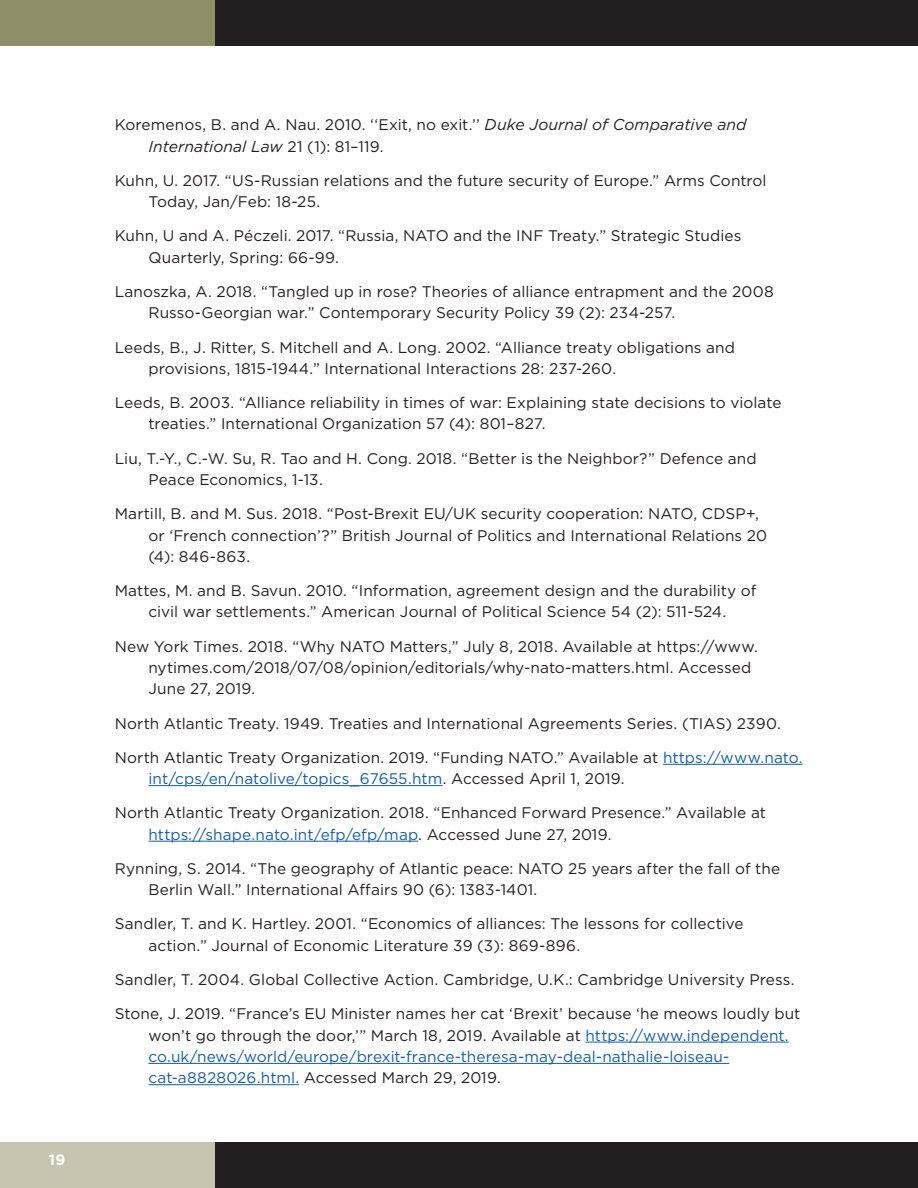
<style>
.page{position:relative;width:918px;height:1188px;background:#fff}
.page>*{position:absolute;margin:0;border:0;box-sizing:border-box;transform-origin:0 0}
.References_-_Hanging{font:italic 15.75px "Gotham";color:#231f20}
.References_-_Hanging-2{font:15.3px/21.3px "Gotham";letter-spacing:.005em;color:#231f20}
.t1{font:700 15px "Gotham";color:#fff}
.s1{font-style:italic;font-size:15.75px}
.s2{font-style:normal;font-size:15.3px}
.s3{color:#175d9e}
</style>
<div class="page">
<div style="left:0;top:1143px;width:215px;height:45px;background:#c7c5af"></div>
<div style="left:0;top:0;width:215px;height:45px;background:#8e8f66"></div>
<div style="left:215px;top:1143px;width:703px;height:45px;background:#231f20"></div>
<div style="left:215px;top:0;width:703px;height:45px;background:#231f20"></div>
<hr style="left:663px;top:764px;width:140px;height:1px;background:#175d9e">
<hr style="left:148px;top:785px;width:295px;height:1px;background:#175d9e">
<hr style="left:148px;top:841px;width:270px;height:1px;background:#175d9e">
<hr style="left:585px;top:1042px;width:204px;height:1px;background:#175d9e">
<hr style="left:148px;top:1063px;width:581px;height:1px;background:#175d9e">
<hr style="left:148px;top:1084px;width:151px;height:1px;background:#175d9e">
<p class="t1" style="left:49px;top:1150px;width:18px">19</p>
<p class="References_-_Hanging-2" style="left:115px;top:114px;width:633px">Koremenos, B. and A. Nau. 2010. ‘‘Exit, no exit.’’ <span class="s1">Duke Journal of Comparative and</span></p>
<p class="References_-_Hanging" style="left:148px;top:136px;width:237px">International Law <span class="s2">21 (1): 81–119.</span></p>
<p class="References_-_Hanging-2" style="left:148px;top:169px;width:620px;text-indent:-34px">Kuhn, U. 2017. “US-Russian relations and the future security of Europe.” Arms Control<br>Today, Jan/Feb: 18-25.</p>
<p class="References_-_Hanging-2" style="left:148px;top:225px;width:594px;text-indent:-34px">Kuhn, U and A. Péczeli. 2017. “Russia, NATO and the INF Treaty.” Strategic Studies<br>Quarterly, Spring: 66-99.</p>
<p class="References_-_Hanging-2" style="left:148px;top:281px;width:627px;text-indent:-34px">Lanoszka, A. 2018. “Tangled up in rose? Theories of alliance entrapment and the 2008<br>Russo-Georgian war.” Contemporary Security Policy 39 (2): 234-257.</p>
<p class="References_-_Hanging-2" style="left:148px;top:336px;width:588px;text-indent:-34px">Leeds, B., J. Ritter, S. Mitchell and A. Long. 2002. “Alliance treaty obligations and provisions, 1815-1944.” International Interactions 28: 237-260.</p>
<p class="References_-_Hanging-2" style="left:148px;top:392px;width:634px;text-indent:-34px">Leeds, B. 2003. “Alliance reliability in times of war: Explaining state decisions to violate treaties.” International Organization 57 (4): 801–827.</p>
<p class="References_-_Hanging-2" style="left:148px;top:447px;width:610px;text-indent:-34px">Liu, T.-Y., C.-W. Su, R. Tao and H. Cong. 2018. “Better is the Neighbor?” Defence and<br>Peace Economics, 1-13.</p>
<p class="References_-_Hanging-2" style="left:148px;top:503px;width:620px;text-indent:-34px">Martill, B. and M. Sus. 2018. “Post-Brexit EU/UK security cooperation: NATO, CDSP+, or ‘French connection’?” British Journal of Politics and International Relations 20 (4): 846-863.</p>
<p class="References_-_Hanging-2" style="left:115px;top:580px;width:643px;text-align:center">Mattes, M. and B. Savun. 2010. “Information, agreement design and the durability of civil war settlements.” American Journal of Political Science 54 (2): 511-524.</p>
<p class="References_-_Hanging-2" style="left:148px;top:635px;width:611px;text-indent:-34px">New York Times. 2018. “Why NATO Matters,” July 8, 2018. Available at https://www. nytimes.com/2018/07/08/opinion/editorials/why-nato-matters.html. Accessed<br>June 27, 2019.</p>
<p class="References_-_Hanging-2" style="left:115px;top:712px;width:668px">North Atlantic Treaty. 1949. Treaties and International Agreements Series. (TIAS) 2390.</p>
<p class="References_-_Hanging-2" style="left:148px;top:746px;width:656px;text-indent:-34px">North Atlantic Treaty Organization. 2019. “Funding NATO.” Available at <span class="s3">https://www.nato. int/cps/en/natolive/topics_67655.htm</span>. Accessed April 1, 2019.</p>
<p class="References_-_Hanging-2" style="left:148px;top:802px;width:619px;text-indent:-34px">North Atlantic Treaty Organization. 2018. “Enhanced Forward Presence.” Available at <span class="s3">https://shape.nato.int/efp/efp/map</span>. Accessed June 27, 2019.</p>
<p class="References_-_Hanging-2" style="left:148px;top:858px;width:633px;text-indent:-34px">Rynning, S. 2014. “The geography of Atlantic peace: NATO 25 years after the fall of the<br>Berlin Wall.” International Affairs 90 (6): 1383-1401.</p>
<p class="References_-_Hanging-2" style="left:148px;top:913px;width:597px;text-indent:-34px">Sandler, T. and K. Hartley. 2001. “Economics of alliances: The lessons for collective action.” Journal of Economic Literature 39 (3): 869-896.</p>
<p class="References_-_Hanging-2" style="left:115px;top:969px;width:681px">Sandler, T. 2004. Global Collective Action. Cambridge, U.K.: Cambridge University Press.</p>
<p class="References_-_Hanging-2" style="left:148px;top:1003px;width:653px;text-indent:-34px">Stone, J. 2019. “France’s EU Minister names her cat ‘Brexit’ because ‘he meows loudly but won’t go through the door,’” March 18, 2019. Available at <span class="s3">https://www.independent. co.uk/news/world/europe/brexit-france-theresa-may-deal-nathalie-loiseau&shy;cat-a8828026.html.</span> Accessed March 29, 2019.</p>
</div>
